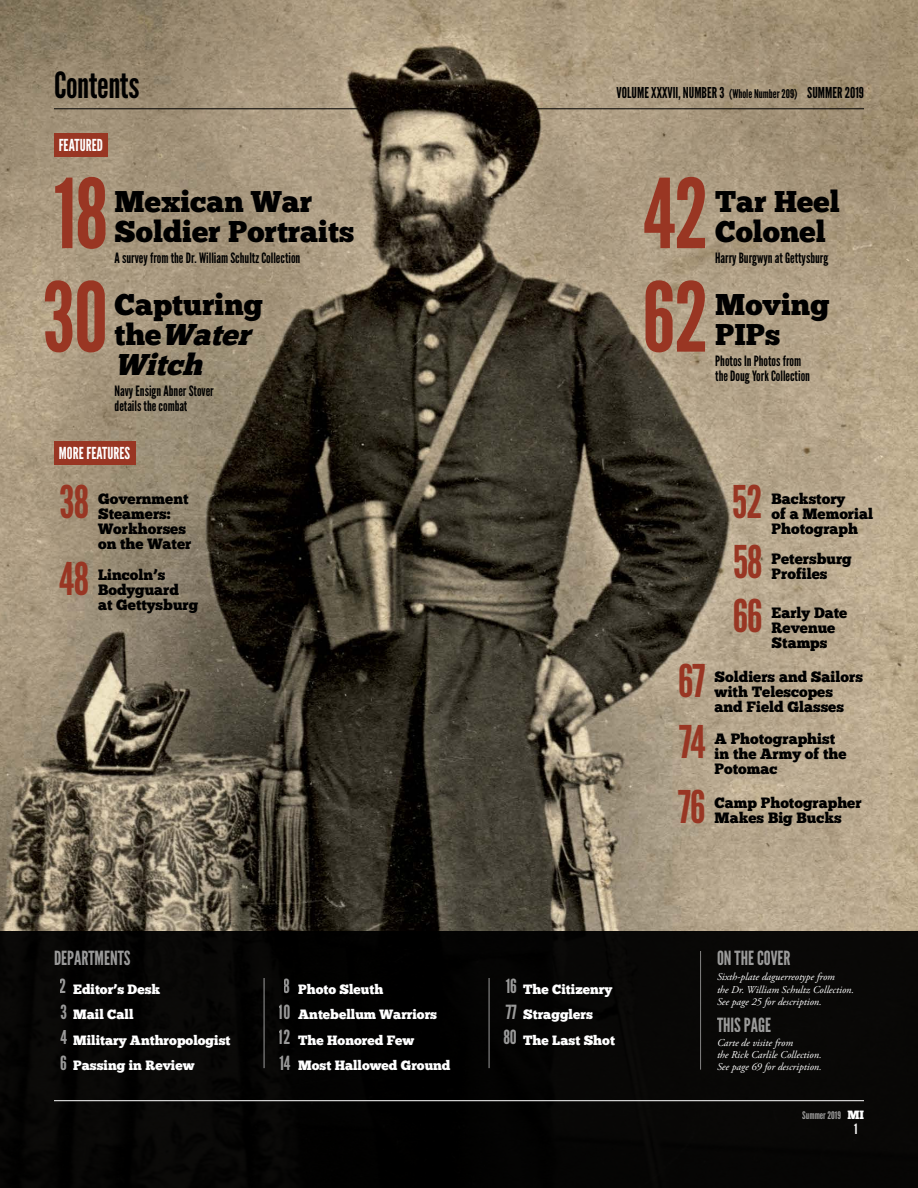
<style>
.page{position:relative;width:918px;height:1188px;background:#fff}
.page>*{position:absolute;margin:0;border:0;box-sizing:border-box;transform-origin:0 0}
.t1{font:96px "League Gothic";letter-spacing:-.01em;color:#993623}
.t2{font:45px "League Gothic";letter-spacing:-.02em;color:#993623}
.t3{font:36px "League Gothic";letter-spacing:-.01em;color:#000}
.t4{font:30px/30px "Chunk Five";color:#000}
.t5{font:19.5px "League Gothic";color:#fff}
.t6{font:16.5px "League Gothic";color:#fff}
.t7{font:15px/15px "Chunk Five";color:#000}
.t8{font:15px "League Gothic";color:#000}
.t9{font:14.25px/15px "League Gothic";color:#000}
.t10{font:14.25px "League Gothic";color:#fff}
.t11{font:13.5px/25.5px "Chunk Five";color:#fff}
.t12{font:12px "Chunk Five";color:#fff}
.t13{font:italic 10.5px/12px "Adobe Garamond Pro";color:#fff}
.t14{font:10.5px "League Gothic";color:#fff}
.s1{font-style:italic}
.s2{font-size:12px}
.s3{font-family:"League Gothic";font-size:19.5px}
</style>
<div class="page">
<img style="left:0;top:0;width:918px;height:932px">
<div style="left:0;top:932px;width:918px;height:256px;background:#070605"></div>
<hr style="left:700px;top:951px;width:1px;height:119px;background:#fff">
<hr style="left:54px;top:1100px;width:810px;height:1px;background:#fff">
<hr style="left:489px;top:978px;width:1px;height:90px;background:#fff">
<hr style="left:264px;top:978px;width:1px;height:90px;background:#fff">
<div style="left:54px;top:133px;width:53px;height:24px;background:#993623"></div>
<div style="left:54px;top:441px;width:82px;height:24px;background:#993623"></div>
<hr style="left:54px;top:109px;width:304px;height:1px;background:#000">
<hr style="left:537px;top:109px;width:327px;height:1px;background:#000">
<h3 class="t3" style="left:54px;top:63px;width:87px">Contents</h3>
<p class="t6" style="left:59px;top:136px;width:46px">FEATURED</p>
<h1 class="t1" style="left:54px;top:157px;width:55px">18</h1>
<h1 class="t1" style="left:43px;top:260px;width:67px">30</h1>
<h3 class="t4" style="left:115px;top:186px;width:199px">Mexican War</h3>
<h3 class="t4" style="left:115px;top:216px;width:241px">Soldier Portraits</h3>
<p class="t9" style="left:115px;top:250px;width:187px">A survey from the Dr. William Schultz Collection</p>
<h3 class="t4" style="left:115px;top:290px;width:150px">Capturing t h e <span class="s1">Water<br>Witch</span></h3>
<p class="t9" style="left:115px;top:384px;width:101px">Navy Ensign Abner Stover details the combat</p>
<p class="t6" style="left:59px;top:443px;width:73px">MORE FEATURES</p>
<p class="t7" style="left:98px;top:491px;width:95px">Government<br>Steamers:<br>Workhorses on the Water</p>
<h2 class="t2" style="left:60px;top:475px;width:31px">38</h2>
<h2 class="t2" style="left:59px;top:552px;width:31px">48</h2>
<p class="t7" style="left:98px;top:567px;width:102px">Lincoln’s<br>Bodyguard<br>at Gettysburg</p>
<p class="t8" style="left:617px;top:83px;width:182px">VOLUME XXXVII, NUMBER 3 <span class="s2">(Whole Number 209)</span></p>
<p class="t8" style="left:807px;top:83px;width:58px">SUMMER 2019</p>
<h1 class="t1" style="left:643px;top:157px;width:67px">42</h1>
<h1 class="t1" style="left:642px;top:260px;width:68px">62</h1>
<h3 class="t4" style="left:715px;top:186px;width:126px">Tar Heel</h3>
<h3 class="t4" style="left:715px;top:216px;width:112px">Colonel</h3>
<p class="t9" style="left:715px;top:250px;width:115px">Harry Burgwyn at Gettysburg</p>
<h3 class="t4" style="left:715px;top:290px;width:116px">Moving</h3>
<h3 class="t4" style="left:715px;top:320px;width:67px">PIPs</h3>
<p class="t9" style="left:715px;top:354px;width:96px">Photos In Photos from the Doug York Collection</p>
<h2 class="t2" style="left:678px;top:654px;width:29px">67</h2>
<h2 class="t2" style="left:679px;top:715px;width:28px">74</h2>
<h2 class="t2" style="left:678px;top:780px;width:29px">76</h2>
<h2 class="t2" style="left:732px;top:475px;width:32px">52</h2>
<p class="t7" style="left:772px;top:491px;width:103px">Backstory<br>of a Memorial<br>Photograph</p>
<h2 class="t2" style="left:733px;top:535px;width:31px">58</h2>
<p class="t7" style="left:772px;top:551px;width:82px">Petersburg</p>
<p class="t7" style="left:772px;top:566px;width:57px">Profiles</p>
<p class="t7" style="left:772px;top:605px;width:77px">Early Date<br>Revenue<br>Stamps</p>
<h2 class="t2" style="left:733px;top:589px;width:31px">66</h2>
<p class="t7" style="left:715px;top:669px;width:150px">Soldiers and Sailors with Telescopes and Field Glasses</p>
<p class="t7" style="left:715px;top:731px;width:133px">A Photographist in the Army of the<br>Potomac</p>
<p class="t7" style="left:715px;top:795px;width:149px">Camp Photographer</p>
<p class="t7" style="left:715px;top:810px;width:129px">Makes Big Bucks</p>
<h3 class="t5" style="left:54px;top:947px;width:78px">DEPARTMENTS</h3>
<h3 class="t5" style="left:717px;top:947px;width:75px">ON THE COVER</h3>
<p class="t11" style="left:60px;top:976px;width:172px"><span class="s3">2</span> Editor’s Desk<br><span class="s3">3</span> Mail Call<br><span class="s3">4</span> Military Anthropologist<br><span class="s3">6</span> Passing in Review</p>
<p class="t13" style="left:717px;top:970px;width:139px;line-height:13.5px">Sixth-plate daguerreotype from<br>the Dr. William Schultz Collection.</p>
<p class="t13" style="left:717px;top:996px;width:106px">See page 25 for description.</p>
<p class="t11" style="left:284px;top:976px;width:101px"><span class="s3">8</span> Photo Sleuth</p>
<p class="t11" style="left:506px;top:976px;width:108px"><span class="s3">16</span> The Citizenry</p>
<p class="t11" style="left:279px;top:1027px;width:137px"><span class="s3">12</span> The Honored Few</p>
<p class="t11" style="left:279px;top:1002px;width:160px"><span class="s3">10</span> Antebellum Warriors</p>
<p class="t11" style="left:503px;top:1002px;width:113px"><span class="s3">77</span> Stragglers<br><span class="s3">80</span> The Last Shot</p>
<h3 class="t5" style="left:717px;top:1013px;width:56px">THIS PAGE</h3>
<p class="t13" style="left:717px;top:1037px;width:106px">Carte de visite from<br>the Rick Carlile Collection.<br>See page 69 for description.</p>
<p class="t11" style="left:279px;top:1053px;width:173px"><span class="s3">14</span> Most Hallowed Ground</p>
<p class="t12" style="left:847px;top:1108px;width:18px">MI</p>
<p class="t10" style="left:854px;top:1120px;width:5px">1</p>
<p class="t14" style="left:802px;top:1109px;width:40px">Summer 2019</p>
</div>
